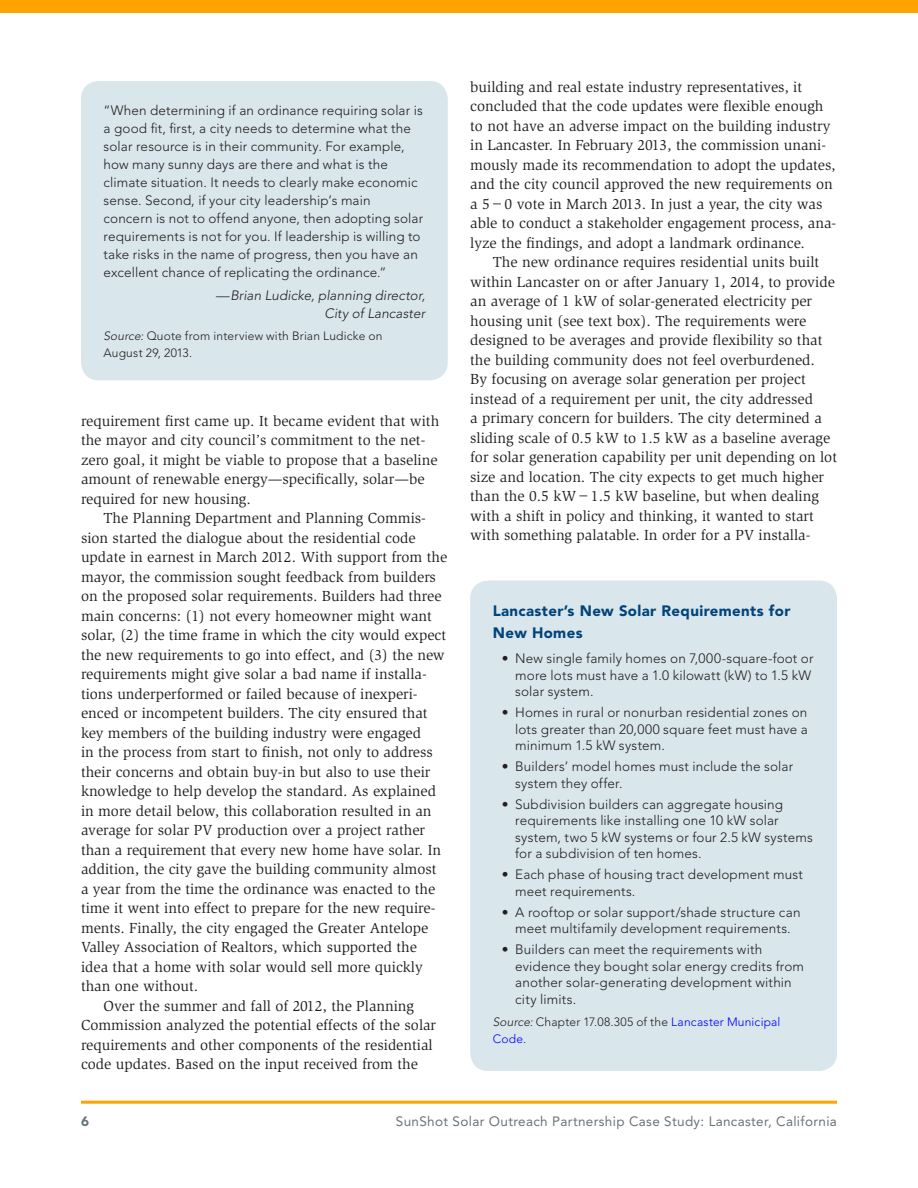
<style>
.page{position:relative;width:918px;height:1188px;background:#fff}
.page>*{position:absolute;margin:0;border:0;box-sizing:border-box;transform-origin:0 0}
.t{font:15px/19.5px "Slimbach Std";color:#231f20}
.sh{font:900 15px/21.6px "Avenir LT Std";letter-spacing:.025em;color:#00447b}
.st1{font:300 13.5px/16.5px "Avenir LT Std";letter-spacing:.01em;color:#231f20}
.t1{font:13.5px "Avenir LT Std";letter-spacing:.025em;color:#6a747b}
.st1-2{font:italic 300 13.5px/18px "Avenir LT Std";letter-spacing:.005em;color:#231f20;text-align:right}
.t2{font:900 13.5px "Avenir LT Std";color:#6a747b}
.st1-3{font:300 12px/16.5px "Avenir LT Std";letter-spacing:.015em;color:#231f20}
.s1{font-style:normal}
.s2{font-style:italic}
.s3{color:#00f}
</style>
<div class="page">
<hr style="left:81px;top:1101px;width:756px;height:3px;background:#ffa300">
<div style="left:0;top:0;width:918px;height:14px;background:#ffa300"></div>
<div style="left:81px;top:81px;width:367px;height:299px;background:#d9e6ec;border-radius:18px"></div>
<div style="left:470px;top:581px;width:367px;height:490px;background:#d9e6ec;border-radius:18px"></div>
<p class="st1" style="left:104px;top:102px;width:321px;line-height:18px">“When determining if an ordinance requiring solar is a good fit, first, a city needs to determine what the solar resource is in their community. For example, how many sunny days are there and what is the climate situation. It needs to clearly make economic sense. Second, if your city leadership’s main<br>concern is not to offend anyone, then adopting solar requirements is not for you. If leadership is willing to take risks in the name of progress, then you have an excellent chance of replicating the ordinance.”</p>
<p class="st1-2" style="left:216px;top:286px;width:211px"><span class="s1">—</span>Brian Ludicke, planning director,<br>City of Lancaster</p>
<p class="st1-3" style="left:104px;top:328px;width:281px"><span class="s2">Source:</span> Quote from interview with Brian Ludicke on<br>August 29, 2013.</p>
<p class="t" style="left:81px;top:411px;width:360px">requirement first came up. It became evident that with the mayor and city council’s commitment to the net&shy;zero goal, it might be viable to propose that a baseline amount of renewable energy—specifically, solar—be required for new housing.</p>
<p class="t" style="left:81px;top:508px;width:368px;text-indent:22px">The Planning Department and Planning Commis&shy;sion started the dialogue about the residential code update in earnest in March 2012. With support from the mayor, the commission sought feedback from builders on the proposed solar requirements. Builders had three main concerns: (1) not every homeowner might want solar, (2) the time frame in which the city would expect the new requirements to go into effect, and (3) the new requirements might give solar a bad name if installa&shy;tions underperformed or failed because of inexperi&shy;enced or incompetent builders. The city ensured that key members of the building industry were engaged<br>in the process from start to finish, not only to address their concerns and obtain buy-in but also to use their knowledge to help develop the standard. As explained in more detail below, this collaboration resulted in an average for solar PV production over a project rather than a requirement that every new home have solar. In addition, the city gave the building community almost a year from the time the ordinance was enacted to the time it went into effect to prepare for the new require&shy;ments. Finally, the city engaged the Greater Antelope Valley Association of Realtors, which supported the idea that a home with solar would sell more quickly than one without.</p>
<p class="t" style="left:81px;top:996px;width:357px;text-indent:22px">Over the summer and fall of 2012, the Planning Commission analyzed the potential effects of the solar requirements and other components of the residential code updates. Based on the input received from the</p>
<p class="t" style="left:470px;top:77px;width:368px">building and real estate industry representatives, it concluded that the code updates were flexible enough to not have an adverse impact on the building industry in Lancaster. In February 2013, the commission unani&shy;mously made its recommendation to adopt the updates, and the city council approved the new requirements on a 5−0 vote in March 2013. In just a year, the city was able to conduct a stakeholder engagement process, ana&shy;lyze the findings, and adopt a landmark ordinance.</p>
<p class="t" style="left:470px;top:253px;width:368px;text-indent:22px">The new ordinance requires residential units built within Lancaster on or after January 1, 2014, to provide an average of 1 kW of solar-generated electricity per housing unit (see text box). The requirements were designed to be averages and provide flexibility so that the building community does not feel overburdened.<br>By focusing on average solar generation per project instead of a requirement per unit, the city addressed<br>a primary concern for builders. The city determined a sliding scale of 0.5 kW to 1.5 kW as a baseline average for solar generation capability per unit depending on lot size and location. The city expects to get much higher than the 0.5 kW−1.5 kW baseline, but when dealing with a shift in policy and thinking, it wanted to start with something palatable. In order for a PV installa-</p>
<p class="sh" style="left:493px;top:600px;width:299px">Lancaster’s New Solar Requirements for<br>New Homes</p>
<p class="st1" style="left:515px;top:650px;width:300px;text-indent:-14px">• New single family homes on 7,000-square-foot or more lots must have a 1.0 kilowatt (kW) to 1.5 kW solar system.</p>
<p class="st1" style="left:515px;top:704px;width:294px;text-align:justify;text-indent:-14px">• Homes in rural or nonurban residential zones on lots greater than 20,000 square feet must have a minimum 1.5 kW system.</p>
<p class="st1" style="left:515px;top:758px;width:279px;text-indent:-14px">• Builders’ model homes must include the solar system they offer.</p>
<p class="st1" style="left:515px;top:796px;width:299px;text-indent:-14px">• Subdivision builders can aggregate housing requirements like installing one 10 kW solar system, two 5 kW systems or four 2.5 kW systems for a subdivision of ten homes.</p>
<p class="st1" style="left:515px;top:866px;width:289px;text-indent:-14px">• Each phase of housing tract development must meet requirements.</p>
<p class="st1" style="left:502px;top:904px;width:300px;text-align:center">• A rooftop or solar support/shade structure can meet multifamily development requirements.</p>
<p class="st1" style="left:515px;top:941px;width:290px;text-indent:-14px">• Builders can meet the requirements with evidence they bought solar energy credits from another solar-generating development within city limits.</p>
<p class="st1-3" style="left:493px;top:1014px;width:289px"><span class="s2">Source:</span> Chapter 17.08.305 of the <span class="s3">Lancaster Municipal<br>Code</span>.</p>
<p class="t2" style="left:81px;top:1113px;width:9px">6</p>
<p class="t1" style="left:396px;top:1114px;width:443px">SunShot Solar Outreach Partnership Case Study: Lancaster, California</p>
</div>
